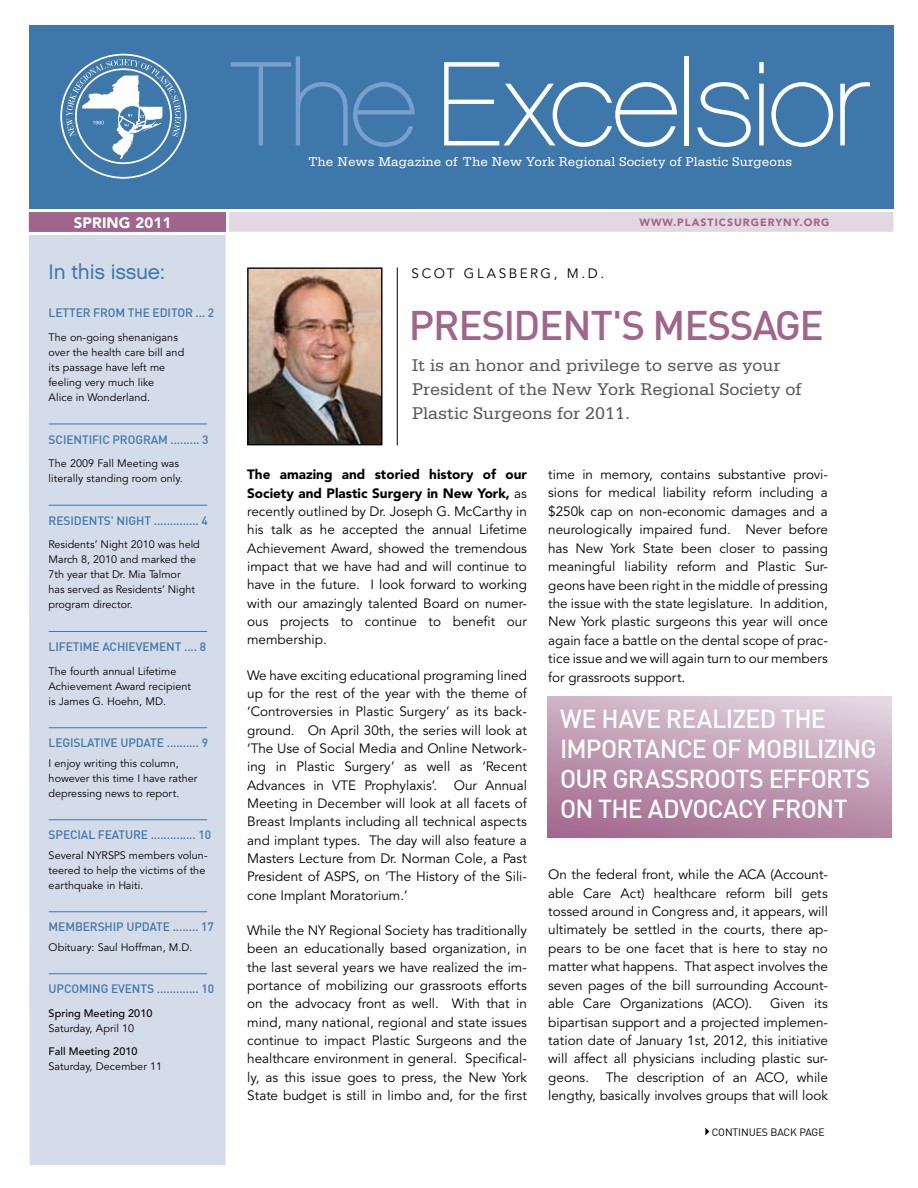
<style>
.page{position:relative;width:918px;height:1188px;background:#fff}
.page>*{position:absolute;margin:0;border:0;box-sizing:border-box;transform-origin:0 0}
.t1{font:120px "Chalet Paris Nineteen Sixty";letter-spacing:-.04em;color:#fff}
.t2{font:500 40.5px "DIN";letter-spacing:-.03em;color:#a1648c}
.t3{font:500 25.5px/30px "DIN";letter-spacing:-.03em;color:#fff}
.t4{font:21px "Chalet London Nineteen Sixty";letter-spacing:-.01em;color:#3e78ab}
.t5{font:18px/24px "Serifa";color:#58595b}
.t6{font:900 15px "Avenir";letter-spacing:.01em;color:#fff}
.t7{font:13.5px/18.3px "Avenir";color:#000;text-align:justify}
.t8{font:13.5px "Serifa";letter-spacing:.01em;color:#fff}
.t9{font:13.5px "Avenir";letter-spacing:.195em;color:#000}
.t10{font:500 12px "DIN";letter-spacing:-.01em;color:#3e78ab}
.t11{font:10.8px/15px "Avenir";letter-spacing:.005em;color:#000}
.t12{font:500 10.8px "Avenir";letter-spacing:.005em;color:#000}
.t13{font:900 10.5px "Avenir";letter-spacing:.1em;color:#a1648c}
.t14{font:10.5px "DIN";letter-spacing:-.01em;color:#000}
.s1{color:#789fce}
.s2{font-weight:900}
</style>
<div class="page">
<div style="left:29px;top:26px;width:864px;height:184px;background:#3e78ab"></div>
<hr style="left:397px;top:267px;width:1px;height:178px;background:#000">
<div style="left:29px;top:235px;width:197px;height:930px;background:#d5dce9"></div>
<div style="left:27px;top:211px;width:201px;height:22px;background:#a1648c"></div>
<div style="left:26px;top:209px;width:203px;height:26px;border:3px solid #fff"></div>
<div style="left:228px;top:211px;width:667px;height:22px;background:#e3d7e1"></div>
<div style="left:226px;top:209px;width:670px;height:26px;border:3px solid #fff"></div>
<hr style="left:49px;top:424px;width:158px;height:1px;background:#3e78ab">
<hr style="left:49px;top:505px;width:158px;height:1px;background:#3e78ab">
<hr style="left:49px;top:631px;width:158px;height:1px;background:#3e78ab">
<hr style="left:49px;top:727px;width:158px;height:1px;background:#3e78ab">
<hr style="left:49px;top:819px;width:158px;height:1px;background:#3e78ab">
<hr style="left:49px;top:911px;width:158px;height:1px;background:#3e78ab">
<hr style="left:49px;top:973px;width:158px;height:1px;background:#3e78ab">
<svg style="left:705px;top:1128px;width:4px;height:7px"></svg>
<svg style="left:547px;top:697px;width:345px;height:140px;background:#c19cb4"></svg>
<svg style="left:60px;top:53px;width:127px;height:126px"></svg>
<img style="left:249px;top:269px;width:131px;height:174px">
<div style="left:247px;top:267px;width:135px;height:178px;border:1px solid #000"></div>
<h1 class="t1" style="left:230px;top:35px;width:643px"><span class="s1">The</span> Excelsior</h1>
<p class="t8" style="left:308px;top:155px;width:485px">The News Magazine of The New York Regional Society of Plastic Surgeons</p>
<p class="t6" style="left:74px;top:214px;width:99px">SPRING 2011</p>
<h3 class="t4" style="left:49px;top:259px;width:118px">In this issue:</h3>
<p class="t10" style="left:49px;top:305px;width:167px">LETTER FROM THE EDITOR ... 2</p>
<p class="t11" style="left:49px;top:330px;width:137px">The on-going shenanigans over the health care bill and its passage have left me feeling very much like<br>Alice in Wonderland.</p>
<p class="t10" style="left:49px;top:432px;width:162px">SCIENTIFIC PROGRAM ......... 3</p>
<p class="t11" style="left:49px;top:456px;width:136px">The 2009 Fall Meeting was literally standing room only.</p>
<p class="t10" style="left:49px;top:513px;width:8px">RESIDENTS</p>
<p class="t10" style="left:111px;top:513px;width:14px">' NIGHT</p>
<p class="t10" style="left:154px;top:513px;width:56px">.............. 4</p>
<p class="t11" style="left:49px;top:537px;width:153px">Residents’ Night 2010 was held<br>March 8, 2010 and marked the<br>7th year that Dr. Mia Talmor<br>has served as Residents’ Night program director.</p>
<p class="t10" style="left:49px;top:639px;width:13px">LIFETI</p>
<p class="t10" style="left:83px;top:639px;width:28px">ME ACHIE</p>
<p class="t10" style="left:136px;top:639px;width:32px">VEMENT</p>
<p class="t10" style="left:184px;top:639px;width:24px">.... 8</p>
<p class="t11" style="left:49px;top:664px;width:144px">The fourth annual Lifetime<br>Achievement Award recipient is James G. Hoehn, MD.</p>
<p class="t10" style="left:49px;top:735px;width:161px">LEGISLATIVE UPDATE .......... 9</p>
<p class="t11" style="left:49px;top:756px;width:150px">I enjoy writing this column, however this time I have rather depressing news to report.</p>
<p class="t10" style="left:49px;top:827px;width:22px">SPECIA</p>
<p class="t10" style="left:88px;top:827px;width:18px">L FEAT</p>
<p class="t10" style="left:125px;top:827px;width:88px">URE .............. 10</p>
<p class="t11" style="left:49px;top:848px;width:161px">Several NYRSPS members volun&shy;teered to help the victims of the earthquake in Haiti.</p>
<p class="t10" style="left:49px;top:919px;width:167px">MEMBERSHIP UPDATE ........ 17</p>
<p class="t11" style="left:49px;top:940px;width:145px">Obituary: Saul Hoffman, M.D.</p>
<p class="t10" style="left:49px;top:981px;width:48px">UPCOMING</p>
<p class="t10" style="left:111px;top:981px;width:22px">EVENTS</p>
<p class="t10" style="left:157px;top:981px;width:59px">............. 10</p>
<p class="t12" style="left:49px;top:1007px;width:105px">Spring Meeting 2010</p>
<p class="t11" style="left:49px;top:1021px;width:87px">Saturday, April 10</p>
<p class="t12" style="left:49px;top:1045px;width:90px">Fall Meeting 2010</p>
<p class="t11" style="left:49px;top:1059px;width:115px">Saturday, December 11</p>
<p class="t9" style="left:412px;top:265px;width:194px">SCOT GLASBERG, M.D.</p>
<p class="t13" style="left:639px;top:216px;width:138px">www.plasticsurg eryny</p>
<p class="t13" style="left:800px;top:216px;width:23px">.org</p>
<h2 class="t2" style="left:409px;top:300px;width:417px">PRESIDENT'S MESSAGE</h2>
<h3 class="t5" style="left:412px;top:353px;width:391px">It is an honor and privilege to serve as your<br>President of the New York Regional Society of<br>Plastic Surgeons for 2011.</h3>
<p class="t7" style="left:247px;top:466px;width:281px"><span class="s2">The amazing and storied history of our Society and Plastic Surgery in New York,</span> as recently outlined by Dr. Joseph G. McCarthy in his talk as he accepted the annual Lifetime Achievement Award, showed the tremendous impact that we have had and will continue to have in the future. I look forward to working with our amazingly talented Board on numer&shy;ous projects to continue to benefit our membership.</p>
<p class="t7" style="left:247px;top:666px;width:281px">We have exciting educational programing lined up for the rest of the year with the theme of ‘Controversies in Plastic Surgery’ as its back&shy;ground. On April 30th, the series will look at ‘The Use of Social Media and Online Network&shy;ing in Plastic Surgery’ as well as ‘Recent Advances in VTE Prophylaxis’. Our Annual Meeting in December will look at all facets of Breast Implants including all technical aspects and implant types. The day will also feature a Masters Lecture from Dr. Norman Cole, a Past President of ASPS, on ‘The History of the Sili&shy;cone Implant Moratorium.’</p>
<p class="t7" style="left:247px;top:922px;width:281px">While the NY Regional Society has traditionally been an educationally based organization, in the last several years we have realized the im&shy;portance of mobilizing our grassroots efforts on the advocacy front as well. With that in mind, many national, regional and state issues continue to impact Plastic Surgeons and the healthcare environment in general. Specifical&shy;ly, as this issue goes to press, the New York State budget is still in limbo and, for the first</p>
<p class="t7" style="left:548px;top:466px;width:281px">time in memory, contains substantive provi&shy;sions for medical liability reform including a $250k cap on non-economic damages and a neurologically impaired fund. Never before has New York State been closer to passing meaningful liability reform and Plastic Sur&shy;geons have been right in the middle of pressing the issue with the state legislature. In addition, New York plastic surgeons this year will once again face a battle on the dental scope of prac&shy;tice issue and we will again turn to our members for grassroots support.</p>
<h3 class="t3" style="left:560px;top:703px;width:318px">WE HAVE REALIZED THE<br>IMPORTANCE OF MOBILIZING<br>OU R GRASSROOTS EFFORTS<br>ON THE ADVOCACY FRONT</h3>
<p class="t7" style="left:548px;top:866px;width:281px">On the federal front, while the ACA (Account&shy;able Care Act) healthcare reform bill gets tossed around in Congress and, it appears, will ultimately be settled in the courts, there ap&shy;pears to be one facet that is here to stay no matter what happens. That aspect involves the seven pages of the bill surrounding Account&shy;able Care Organizations (ACO).</p>
<p class="t7" style="left:548px;top:995px;width:281px;text-indent:222px">Given its bipartisan support and a projected implemen&shy;tation date of January 1st, 2012, this initiative will affect all physicians including plastic sur&shy;geons. The description of an ACO, while lengthy, basically involves groups that will look</p>
<p class="t14" style="left:712px;top:1125px;width:114px">CONTINUES BACK PAGE</p>
</div>
